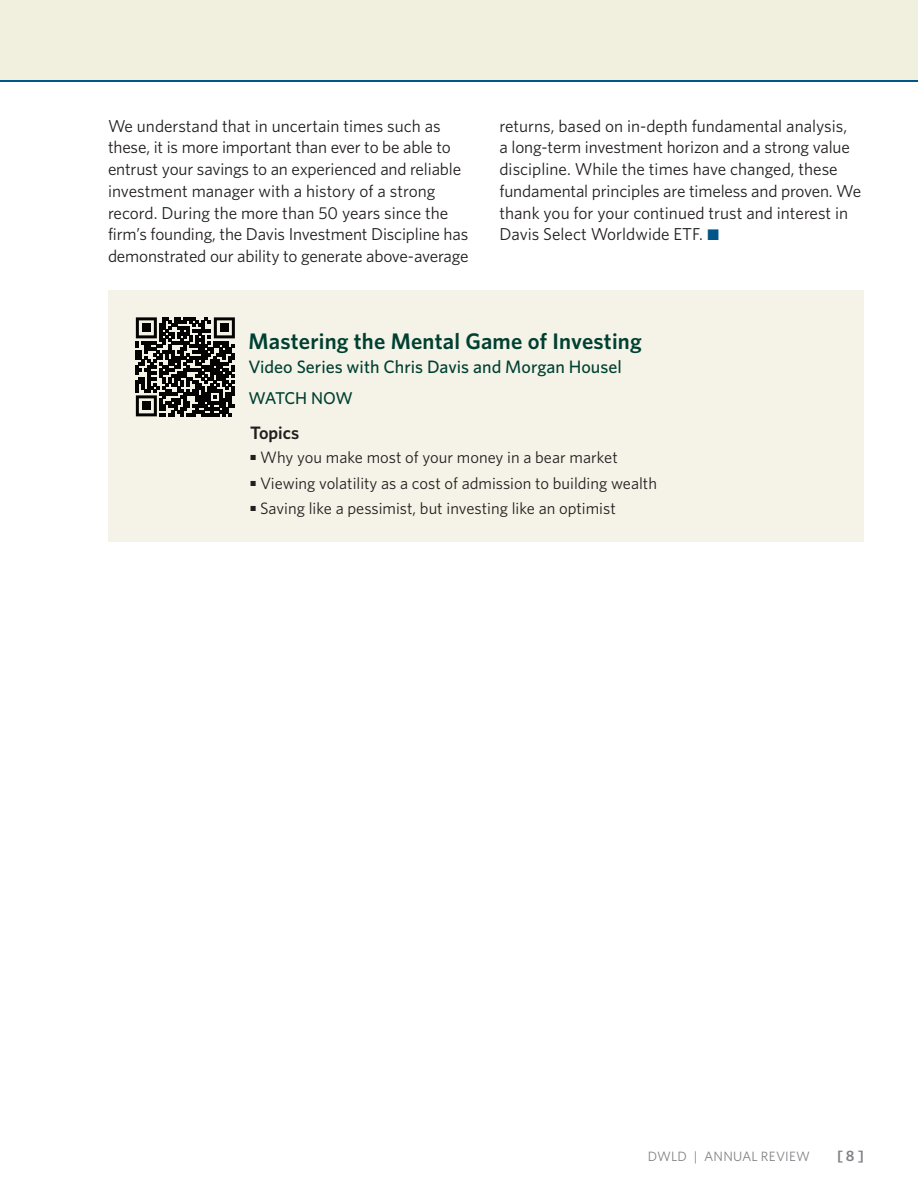
<style>
.page{position:relative;width:918px;height:1188px;background:#fff}
.page>*{position:absolute;margin:0;border:0;box-sizing:border-box;transform-origin:0 0}
.t1{font:600 22.5px "Whitney";letter-spacing:.01em;color:#004032}
.t2{font:500 18px "Whitney";color:#004032}
.t3{font:600 18px "Whitney";color:#231f20}
.Body{font:17.25px/21.8px "Whitney";letter-spacing:-.01em;color:#231f20}
.t4{font:500 17.1px "Whitney";letter-spacing:-.035em;color:#004032}
.t5{font:16.5px "Whitney";color:#231f20}
.t6{font:600 15px "Whitney";color:#808285}
.t7{font:13.5px "Whitney";letter-spacing:.01em;color:#808285}
.s1{font-family:"Mercury Text G1";color:#00568a}
</style>
<div class="page">
<div style="left:0;top:0;width:918px;height:80px;background:#f1efdd"></div>
<hr style="left:0;top:80px;width:918px;height:2px;background:#00568a">
<div style="left:108px;top:290px;width:756px;height:252px;background:#f5f3e7"></div>
<div style="left:130px;top:311px;width:111px;height:111px;background:linear-gradient(to right,#f5f3e7,#f5f3e7)"></div>
<svg style="left:136px;top:317px;width:99px;height:99px"></svg>
<div style="left:142px;top:323px;width:9px;height:9px;background:#040503"></div>
<div style="left:220px;top:323px;width:9px;height:9px;background:#040503"></div>
<div style="left:142px;top:401px;width:9px;height:9px;background:#040503"></div>
<p class="Body" style="left:108px;top:114px;width:362px">We understand that in uncertain times such as these, it is more important than ever to be able to entrust your savings to an experienced and reliable investment manager with a history of a strong record. During the more than 50 years since the firm’s founding, the Davis Investment Discipline has demonstrated our ability to generate above-average</p>
<p class="Body" style="left:500px;top:114px;width:363px">returns, based on in-depth fundamental analysis,<br>a long-term investment horizon and a strong value discipline. While the times have changed, these fundamental principles are timeless and proven. We thank you for your continued trust and interest in Davis Select Worldwide ETF. <span class="s1">•</span></p>
<p class="t1" style="left:249px;top:326px;width:395px">Mastering the Mental Game of Investing</p>
<h2 class="t2" style="left:249px;top:354px;width:375px">Video Series with Chris Davis and Morgan Housel</h2>
<p class="t4" style="left:249px;top:387px;width:106px">WATCH NOW</p>
<h2 class="t3" style="left:250px;top:421px;width:51px">Topics</h2>
<h2 class="t5" style="left:250px;top:447px;width:369px"><sup>•</sup> Why you make most of your money in a bear market</h2>
<h2 class="t5" style="left:250px;top:472px;width:408px"><sup>•</sup> Viewing volatility as a cost of admission to building wealth</h2>
<h2 class="t5" style="left:250px;top:498px;width:367px"><sup>•</sup> Saving like a pessimist, but investing like an optimist</h2>
<p class="t7" style="left:648px;top:1147px;width:164px">DWLD | ANNUAL REVIEW</p>
<p class="t6" style="left:837px;top:1146px;width:28px">[ 8 ]</p>
</div>
